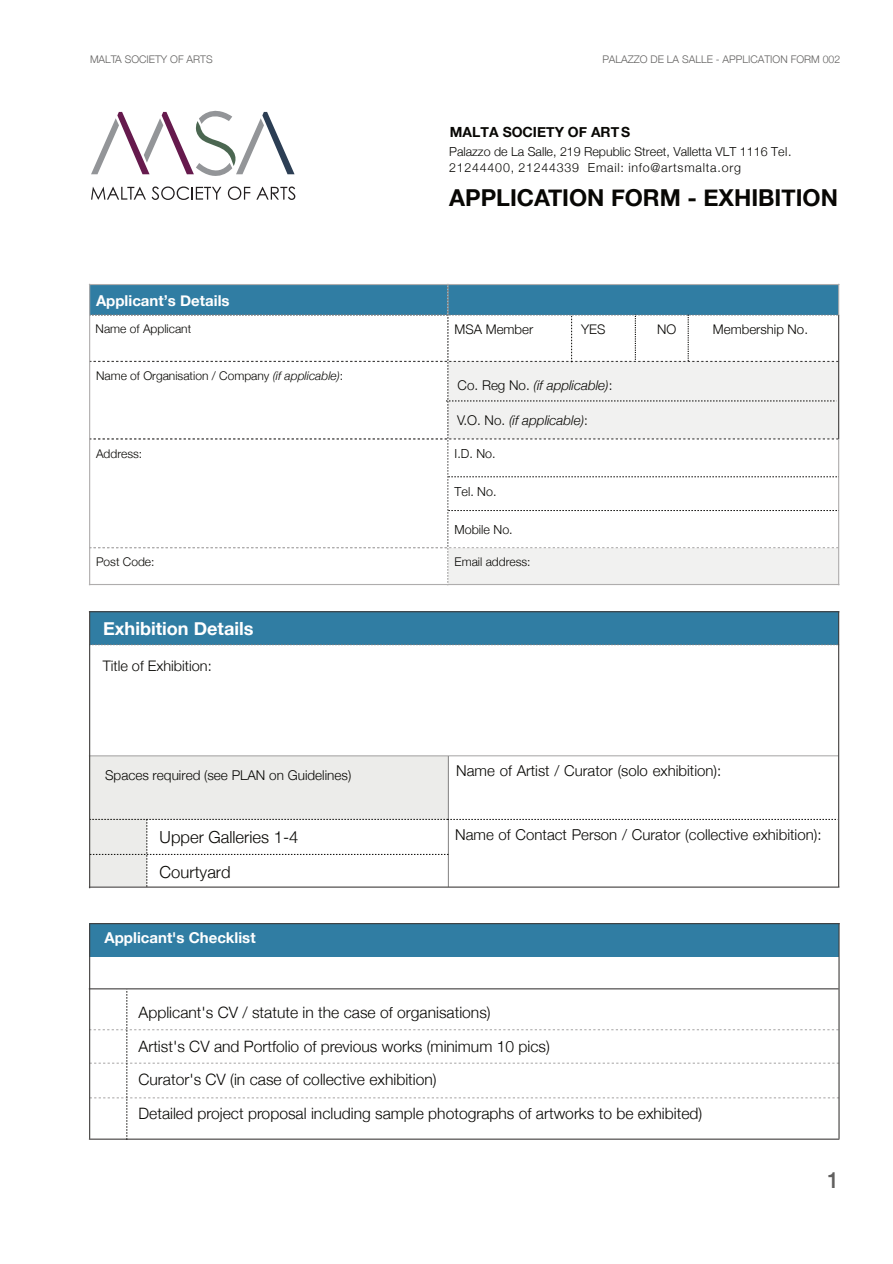
<style>
.page{position:relative;width:893px;height:1264px;background:#fff}
.page>*{position:absolute;margin:0;border:0;box-sizing:border-box;transform-origin:0 0}
.t1{font:700 23.25px "Helvetica Neue";color:#080704}
.t2{font:500 22.35px "Helvetica Neue";color:#61605f;scale:.92 1}
.t3{font:700 18.15px "Helvetica Neue";color:#fff}
.t4{font:300 16.65px/34.7px "Helvetica Neue";color:#080704}
.t5{font:300 15.6px/33.8px "Helvetica Neue";color:#080704}
.t6{font:300 15px "Helvetica Neue";color:#080704}
.t7{font:700 15px "Helvetica Neue";color:#fff}
.t8{font:300 14.55px "Helvetica Neue";color:#080704}
.t9{font:700 13.95px "Helvetica Neue";color:#080704}
.t10{font:italic 300 13.5px "Helvetica Neue";color:#080704}
.t11{font:300 13.5px "Helvetica Neue";color:#080704}
.t12{font:300 13.2px "Helvetica Neue";color:#080704}
.t13{font:300 12.45px/15.6px "Helvetica Neue";color:#080704}
.t14{font:300 12px "Helvetica Neue";color:#080704}
.t15{font:300 10.5px "Helvetica Neue";color:#61605f}
.s1{font-style:italic}
.s2{font-style:normal}
</style>
<div class="page">
<hr style="left:89px;top:988px;width:749px;height:1px;background:#413f3e">
<div style="left:90px;top:611px;width:358px;height:33px;background:#307da3"></div>
<div style="left:90px;top:923px;width:749px;height:33px;background:#307da3"></div>
<div style="left:448px;top:611px;width:390px;height:33px;background:#307da3"></div>
<hr style="left:89px;top:755px;width:749px;height:1px;background:#afadad">
<hr style="left:448px;top:756px;width:1px;height:130px;background:#818080">
<svg style="left:90px;top:644px;width:748px;height:1px"></svg>
<hr style="left:89px;top:611px;width:1px;height:277px;background:#413f3e">
<hr style="left:89px;top:923px;width:1px;height:215px;background:#413f3e">
<hr style="left:838px;top:611px;width:1px;height:275px;background:#413f3e">
<hr style="left:838px;top:923px;width:1px;height:215px;background:#413f3e">
<hr style="left:89px;top:611px;width:750px;height:1px;background:#413f3e">
<hr style="left:89px;top:886px;width:750px;height:1px;background:#413f3e">
<hr style="left:89px;top:923px;width:751px;height:1px;background:#413f3e">
<div style="left:89px;top:755px;width:359px;height:64px;background:#ececea"></div>
<svg style="left:91px;top:110px;width:204px;height:90px"></svg>
<svg style="left:89px;top:284px;width:750px;height:301px"></svg>
<svg style="left:90px;top:818px;width:748px;height:68px"></svg>
<svg style="left:89px;top:989px;width:751px;height:150px"></svg>
<p class="t15" style="left:90px;top:53px;width:124px">MALTA SOCIETY OF ARTS</p>
<p class="t15" style="left:602px;top:53px;width:239px">PALAZZO DE LA SALLE - APPLICATION FORM 002</p>
<p class="t9" style="left:450px;top:123px;width:182px">MALTA SOCIETY OF ARTS</p>
<p class="t13" style="left:449px;top:144px;width:344px">Palazzo de La Salle, 219 Republic Street, Valletta VLT 1116 Tel.<br>21244400, 21244339 Email: info@artsmalta.org</p>
<h1 class="t1" style="left:449px;top:183px;width:390px">APPLICATION FORM - EXHIBITION</h1>
<p class="t7" style="left:96px;top:291px;width:135px">Applicant’s Details</p>
<p class="t14" style="left:96px;top:321px;width:97px">Name of Applicant</p>
<p class="t12" style="left:454px;top:321px;width:80px">MSA Member</p>
<p class="t12" style="left:581px;top:321px;width:26px">YES</p>
<p class="t12" style="left:657px;top:321px;width:21px">NO</p>
<p class="t12" style="left:713px;top:321px;width:97px">Membership No.</p>
<p class="t14" style="left:96px;top:368px;width:249px">Name of Organisation / Company <span class="s1">(if applicable)</span>:</p>
<p class="t10" style="left:458px;top:377px;width:156px"><span class="s2">Co. Reg No.</span> (if applicable)<span class="s2">:</span></p>
<p class="t10" style="left:457px;top:412px;width:132px"><span class="s2">V.O. No.</span> (if applicable)<span class="s2">:</span></p>
<p class="t14" style="left:96px;top:446px;width:48px">Address:</p>
<p class="t13" style="left:454px;top:445px;width:42px">I.D. No.</p>
<p class="t13" style="left:454px;top:483px;width:43px">Tel. No.</p>
<p class="t13" style="left:454px;top:521px;width:60px">Mobile No.</p>
<p class="t14" style="left:96px;top:554px;width:60px">Post Code:</p>
<p class="t14" style="left:454px;top:554px;width:78px">Email address:</p>
<p class="t3" style="left:103px;top:617px;width:152px">Exhibition Details</p>
<p class="t8" style="left:103px;top:657px;width:111px">Title of Exhibition:</p>
<p class="t11" style="left:105px;top:766px;width:248px">Spaces required (see PLAN on Guidelines)</p>
<p class="t4" style="left:160px;top:819px;width:140px">Upper Galleries 1-4<br>Courtyard</p>
<p class="t7" style="left:105px;top:928px;width:153px">Applicant's Checklist</p>
<p class="t6" style="left:456px;top:761px;width:267px">Name of Artist / Curator (solo exhibition):</p>
<p class="t6" style="left:455px;top:825px;width:368px">Name of Contact Person / Curator (collective exhibition):</p>
<p class="t5" style="left:139px;top:994px;width:565px">Applicant's CV / statute in the case of organisations)<br>Artist's CV and Portfolio of previous works (minimum 10 pics)<br>Curator's CV (in case of collective exhibition)<br>Detailed project proposal including sample photographs of artworks to be exhibited)</p>
<h2 class="t2" style="left:827px;top:1165px;width:14px">1</h2>
</div>
